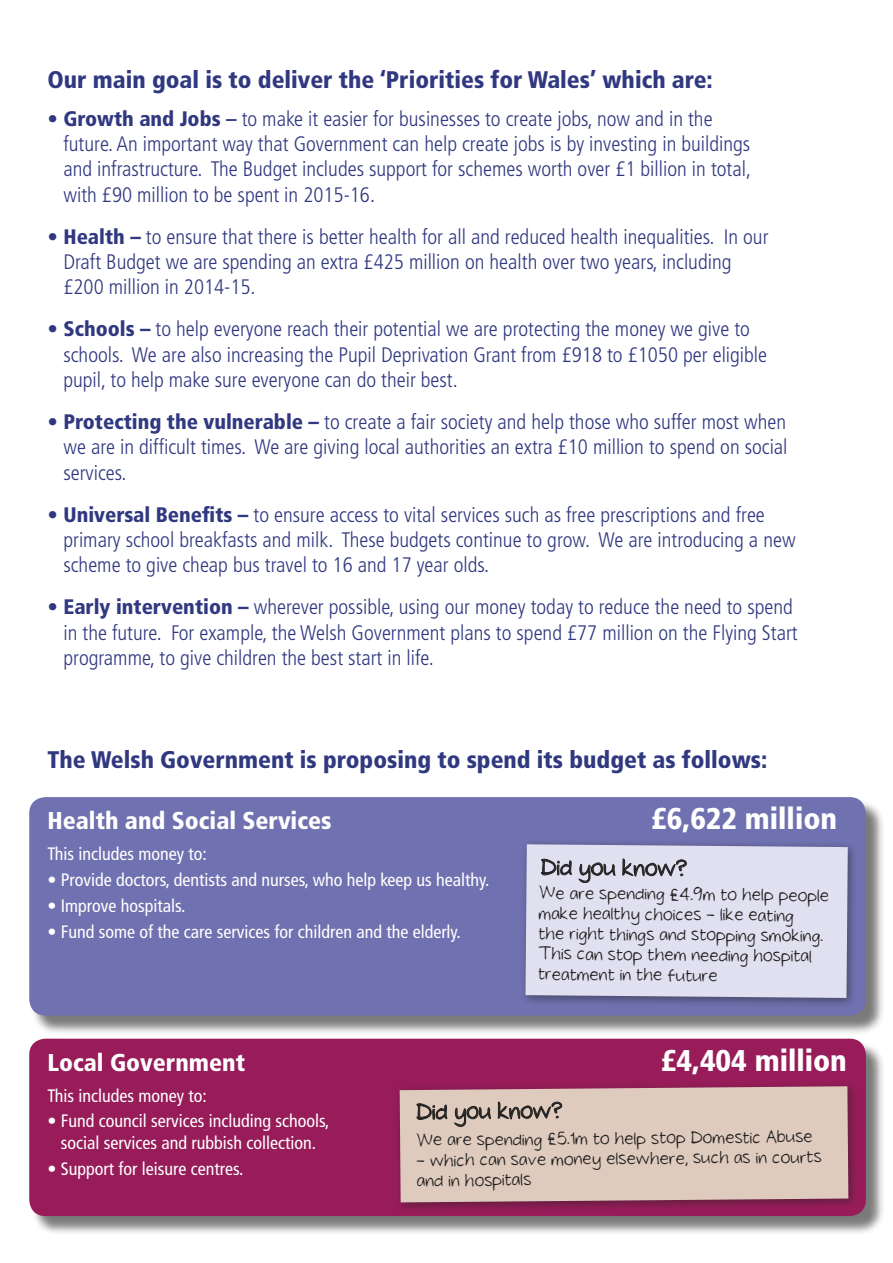
<style>
.page{position:relative;width:893px;height:1263px;background:#fff}
.page>*{position:absolute;margin:0;border:0;box-sizing:border-box;transform-origin:0 0}
.body_text{font:900 condensed 30px "Frutiger LT Std";color:#fff}
.body_text-2{font:900 condensed 24.3px "Frutiger LT Std";color:#fff}
.heading{font:900 condensed 24px "Frutiger LT Std";color:#303880}
.bullets{font:300 condensed 21px/25.2px "Frutiger LT Std";color:#303880}
.subheading{font:21px "Tidy Hand";color:#222221}
.bulletpoints{font:condensed 18px/21.6px "Frutiger LT Std";color:#fff;text-align:center}
.body_text-3{font:condensed 18px "Frutiger LT Std";color:#fff}
.did_you_know_text{font:16.2px/20.1px "Tidy Hand";letter-spacing:-.01em;color:#222221}
.s1{font-weight:900}
.s2{font-weight:700}
</style>
<div class="page">
<div style="left:31px;top:799px;width:854px;height:236px;background:#222221;opacity:.6"></div>
<div style="left:29px;top:797px;width:837px;height:218px;background:#7071b0;border-radius:16px"></div>
<div style="left:31px;top:1041px;width:854px;height:194px;background:#222221;opacity:.6"></div>
<div style="left:29px;top:1039px;width:837px;height:177px;background:#971c59;border-radius:16px"></div>
<div style="left:519px;top:838px;width:339px;height:171px;background:#222221;opacity:.5"></div>
<div style="left:525px;top:844px;width:323px;height:154px;background:#e1e0f1"></div>
<div style="left:394px;top:1080px;width:465px;height:133px;background:#222221;opacity:.5"></div>
<div style="left:400px;top:1086px;width:448px;height:116px;background:#dfcabe"></div>
<svg style="left:541px;top:859px;width:31px;height:16px"></svg>
<svg style="left:579px;top:862px;width:36px;height:21px"></svg>
<svg style="left:622px;top:858px;width:65px;height:18px"></svg>
<svg style="left:416px;top:1103px;width:32px;height:17px"></svg>
<svg style="left:454px;top:1106px;width:37px;height:21px"></svg>
<svg style="left:498px;top:1101px;width:64px;height:18px"></svg>
<p class="heading" style="left:48px;top:65px;width:667px">Our main goal is to deliver the ‘Priorities for Wales’ which are:</p>
<p class="bullets" style="left:63px;top:106px;width:689px;text-indent:-16px"><span class="s1">• Growth and Jobs</span> <span class="s2">–</span> to make it easier for businesses to create jobs, now and in the future. An important way that Government can help create jobs is by investing in buildings and infrastructure. The Budget includes support for schemes worth over £1 billion in total, with £90 million to be spent in 2015-16.</p>
<p class="bullets" style="left:63px;top:224px;width:706px;text-indent:-16px"><span class="s1">• Health –</span> to ensure that there is better health for all and reduced health inequalities. In our<br>Draft Budget we are spending an extra £425 million on health over two years, including £200 million in 2014-15.</p>
<p class="bullets" style="left:63px;top:317px;width:705px;text-indent:-16px"><span class="s1">• Schools –</span> to help everyone reach their potential we are protecting the money we give to schools. We are also increasing the Pupil Deprivation Grant from £918 to £1050 per eligible pupil, to help make sure everyone can do their best.</p>
<p class="bullets" style="left:63px;top:409px;width:726px;text-align:justify;text-indent:-16px"><span class="s1">• Protecting the vulnerable –</span> to create a fair society and help those who suffer most when we are in difficult times. We are giving local authorities an extra £10 million to spend on social services.</p>
<p class="bullets" style="left:63px;top:502px;width:734px;text-indent:-16px"><span class="s1">• Universal Benefits –</span> to ensure access to vital services such as free prescriptions and free primary school breakfasts and milk. These budgets continue to grow. We are introducing a new scheme to give cheap bus travel to 16 and 17 year olds.</p>
<p class="bullets" style="left:63px;top:595px;width:736px;text-indent:-16px"><span class="s1">• Early intervention –</span> wherever possible, using our money today to reduce the need to spend in the future. For example, the Welsh Government plans to spend £77 million on the Flying Start programme, to give children the best start in life.</p>
<p class="heading" style="left:48px;top:745px;width:721px">The Welsh Government is proposing to spend its budget as follows:</p>
<p class="body_text-2" style="left:48px;top:806px;width:286px">Health and Social Services</p>
<p class="body_text" style="left:651px;top:801px;width:187px">£6,622 million</p>
<p class="body_text-3" style="left:48px;top:843px;width:161px">This includes money to:</p>
<p class="bulletpoints" style="left:48px;top:869px;width:444px">• Provide doctors, dentists and nurses, who help keep us healthy.</p>
<p class="bulletpoints" style="left:48px;top:895px;width:139px">• Improve hospitals.</p>
<p class="bulletpoints" style="left:48px;top:921px;width:415px">• Fund some of the care services for children and the elderly.</p>
<p class="subheading" style="left:541px;top:855px;width:148px;rotate:1deg">Did you know?</p>
<p class="did_you_know_text" style="left:538px;top:885px;width:293px">We are spending £4.9m to help people make healthy choices - like eating<br>the right things and stopping smoking.<br>This can stop them needing hospital treatment in the future</p>
<p class="body_text-2" style="left:48px;top:1048px;width:199px">Local Government</p>
<p class="body_text" style="left:661px;top:1042px;width:187px">£4,404 million</p>
<p class="body_text-3" style="left:48px;top:1085px;width:161px">This includes money to:</p>
<p class="bulletpoints" style="left:48px;top:1110px;width:283px">• Fund council services including schools, social services and rubbish collection.</p>
<p class="bulletpoints" style="left:48px;top:1158px;width:197px">• Support for leisure centres.</p>
<p class="subheading" style="left:416px;top:1101px;width:148px;rotate:-1deg">Did you know?</p>
<p class="did_you_know_text" style="left:416px;top:1130px;width:398px">We are spending £5.1m to help stop Domestic Abuse</p>
<p class="did_you_know_text" style="left:417px;top:1149px;width:407px;line-height:21.5px">- which can save money elsewhere, such as in courts and in hospitals</p>
</div>
